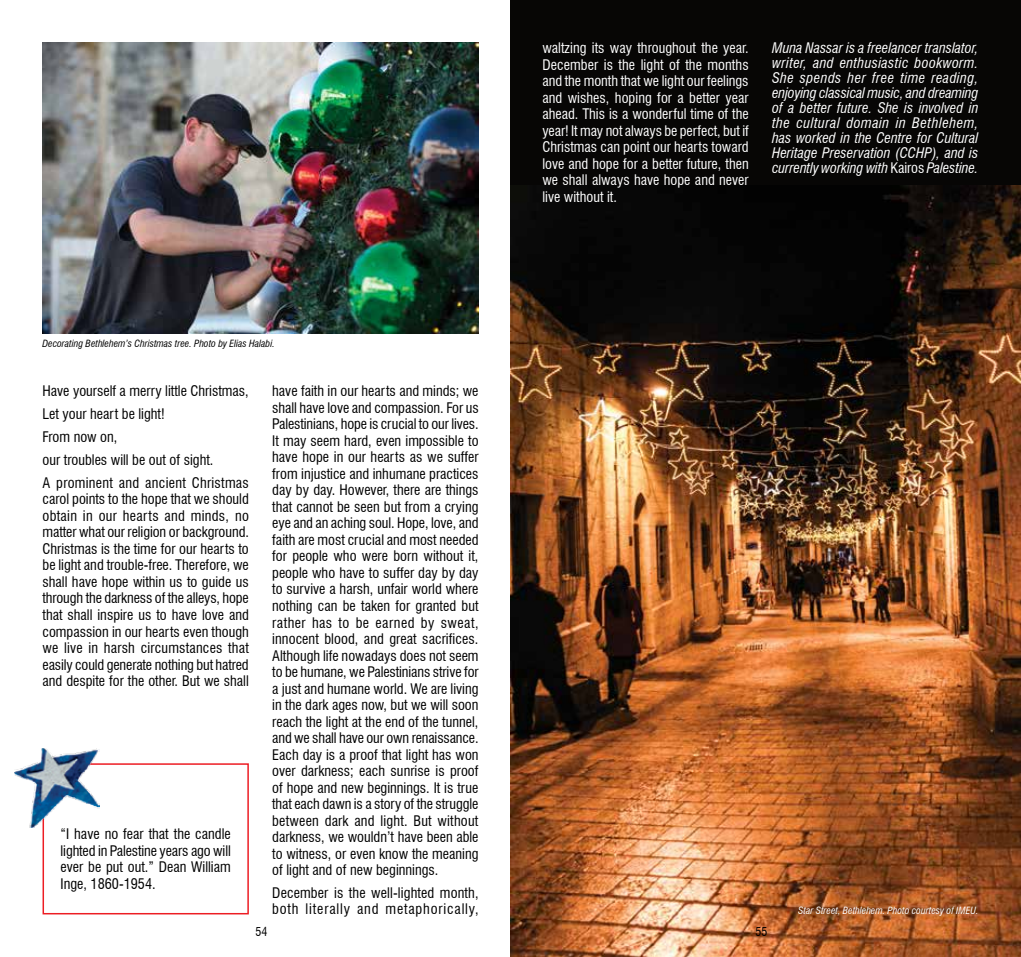
<style>
.page{position:relative;width:1021px;height:957px;background:#fff}
.page>*{position:absolute;margin:0;border:0;box-sizing:border-box;transform-origin:0 0}
.t1{font:condensed 14.25px/16.5px "Swiss 721 BT";color:#000;text-align:justify}
.t2{font:condensed 14.25px/16.5px "Swiss 721 BT";color:#fff;text-align:justify}
.t3{font:italic condensed 14.25px/15px "Swiss 721 BT";letter-spacing:-.005em;color:#fff;text-align:justify}
.t4{font:condensed 14.25px/16.5px "Swiss 721 BT";letter-spacing:.06em;color:#000}
.t5{font:condensed 12px "Swiss 721 BT";color:#000}
.t6{font:italic condensed 9.75px "Swiss 721 BT";color:#000}
.t7{font:italic condensed 9.75px "Swiss 721 BT";color:#fff}
.s1{font-style:normal}
</style>
<div class="page">
<div style="left:510px;top:0;width:510px;height:957px;background:#070605"></div>
<div style="left:43px;top:763px;width:206px;height:151px;background:#fff;border:2px solid #ed1d24"></div>
<img style="left:15px;top:748px;width:85px;height:79px">
<img style="left:43px;top:43px;width:435px;height:290px">
<img style="left:510px;top:185px;width:510px;height:772px">
<p class="t6" style="left:43px;top:337px;width:234px">Decorating Bethlehem’s Christmas tree. Photo by Elias Halabi.</p>
<p class="t1" style="left:43px;top:380px;width:208px;line-height:22.8px;text-align:left">Have yourself a merry little Christmas,<br>Let your heart be light!<br>From now on,<br>our troubles will be out of sight.<br>A prominent and ancient Christmas</p>
<p class="t1" style="left:43px;top:491px;width:208px">carol points to the hope that we should obtain in our hearts and minds, no matter what our religion or background.<br>Christmas is the time for our hearts to be light and trouble-free. Therefore, we shall have hope within us to guide us through the darkness of the alleys, hope that shall inspire us to have love and compassion in our hearts even though we live in harsh circumstances that easily could generate nothing but hatred and despite for the other. But we shall</p>
<p class="t1" style="left:61px;top:825px;width:172px">“I have no fear that the candle lighted in Palestine years ago will ever be put out.” Dean William Inge, 1860-1954.</p>
<p class="t1" style="left:272px;top:383px;width:208px">have faith in our hearts and minds; we shall have love and compassion. For us Palestinians, hope is crucial to our lives.<br>It may seem hard, even impossible to have hope in our hearts as we suffer from injustice and inhumane practices day by day. However, there are things that cannot be seen but from a crying eye and an aching soul. Hope, love, and faith are most crucial and most needed for people who were born without it, people who have to suffer day by day to survive a harsh, unfair world where nothing can be taken for granted but rather has to be earned by sweat, innocent blood, and great sacrifices.<br>Although life nowadays does not seem to be humane, we Palestinians strive for a just and humane world. We are living in the dark ages now, but we will soon reach the light at the end of the tunnel, and we shall have our own renaissance.<br>Each day is a proof that light has won over darkness; each sunrise is proof of hope and new beginnings. It is true that each dawn is a story of the struggle between dark and light. But without darkness, we wouldn’t have been able to witness, or even know the meaning of light and of new beginnings.</p>
<p class="t4" style="left:272px;top:884px;width:208px">December is the well-lighted month, both literally and metaphorically,</p>
<p class="t2" style="left:542px;top:40px;width:208px">waltzing its way throughout the year.<br>December is the light of the months and the month that we light our feelings and wishes, hoping for a better year ahead. This is a wonderful time of the year! It may not always be perfect, but if Christmas can point our hearts toward love and hope for a better future, then we shall always have hope and never live without it.</p>
<p class="t3" style="left:772px;top:41px;width:208px">Muna Nassar is a freelancer translator, writer, and enthusiastic bookworm.<br>She spends her free time reading, enjoying classical music, and dreaming of a better future. She is involved in the cultural domain in Bethlehem, has worked in the Centre for Cultural Heritage Preservation (CCHP), and is currently working with <span class="s1">Kairos</span> Palestine.</p>
<p class="t7" style="left:798px;top:905px;width:182px">Star Street, Bethlehem. Photo courtesy of IMEU.</p>
<p class="t5" style="left:256px;top:925px;width:13px">54</p>
<p class="t5" style="left:755px;top:925px;width:13px">55</p>
</div>
